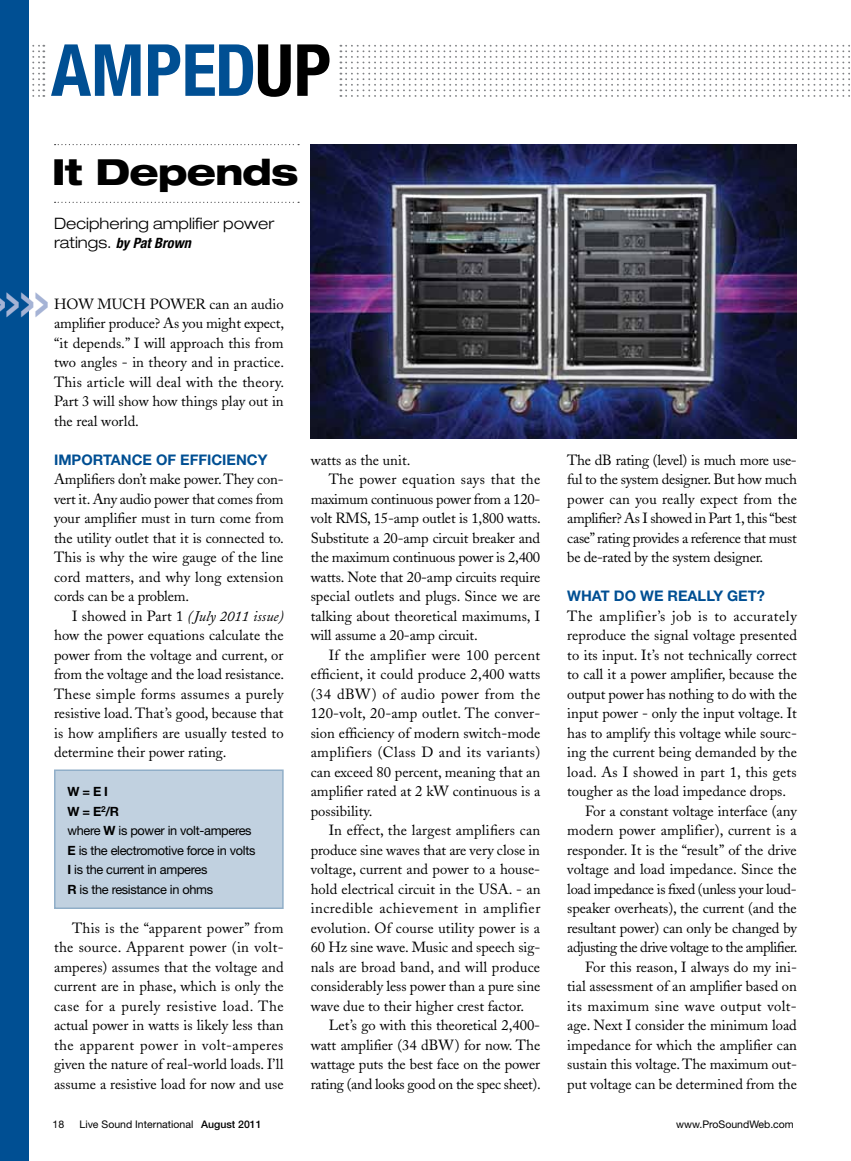
<style>
.page{position:relative;width:851px;height:1161px;background:#fff}
.page>*{position:absolute;margin:0;border:0;box-sizing:border-box;transform-origin:0 0}
.t1{font:700 condensed 72px "Helvetica Neue";color:#004f93}
.t2{font:700 condensed 48.15px "Helvetica Neue";color:#a5b3d5;scale:.5 1}
.t3{font:800 expanded 36px "Helvetica Neue";letter-spacing:-.02em;color:#000}
.t4{font:300 expanded 15.75px "Helvetica Neue";color:#000}
.t5{font:14.7px/19.5px "Adobe Caslon";color:#000;text-align:justify}
.t6{font:14.7px "Adobe Caslon";letter-spacing:.025em;color:#000}
.t7{font:14.7px "Adobe Caslon";letter-spacing:-.02em;color:#000}
.t8{font:700 14.7px "Helvetica Neue";color:#004f93}
.t9{font:14.7px "Adobe Caslon";letter-spacing:-.03em;color:#000}
.t10{font:14.7px "Adobe Caslon";letter-spacing:-.025em;color:#000}
.t11{font:14.7px "Adobe Caslon";letter-spacing:.035em;color:#000}
.t12{font:14.7px "Adobe Caslon";letter-spacing:.04em;color:#000}
.t13{font:14.7px "Adobe Caslon";letter-spacing:.02em;color:#000}
.t14{font:14.7px "Adobe Caslon";letter-spacing:.03em;color:#000}
.t15{font:italic 700 condensed 14.25px "Helvetica Neue";color:#000}
.t16{font:12.75px/19.5px "Helvetica Neue";letter-spacing:-.025em;color:#000}
.t17{font:10.5px "Helvetica Neue";color:#000}
.s1{color:#000}
.s2{font-weight:300;font-style:normal;font-stretch:expanded;font-size:15.75px}
.s3{font-style:italic}
.s4{font-weight:700}
.s5{font-weight:500}
</style>
<div class="page">
<svg style="left:32px;top:45px;width:12px;height:52px"></svg>
<div style="left:54px;top:770px;width:230px;height:139px;background:#c1d1e0;border:2px solid #90aec8"></div>
<img style="left:310px;top:144px;width:486px;height:294px">
<svg style="left:55px;top:202px;width:244px;height:1px"></svg>
<svg style="left:55px;top:144px;width:244px;height:1px"></svg>
<svg style="left:340px;top:45px;width:510px;height:52px"></svg>
<div style="left:0;top:0;width:29px;height:1161px;background:#004f93"></div>
<h1 class="t1" style="left:51px;top:27px;width:281px">AMPED<span class="s1">UP</span></h1>
<h3 class="t3" style="left:52px;top:149px;width:248px">It Depends</h3>
<p class="t4" style="left:54px;top:214px;width:222px">Deciphering amplifier power</p>
<p class="t15" style="left:54px;top:234px;width:138px"><span class="s2">ratings.</span> by Pat Brown</p>
<h2 class="t2" style="left:6px;top:271px;width:88px">&gt;&gt;&gt;</h2>
<p class="t5" style="left:54px;top:294px;width:232px">How much power can an audio amplifier produce? As you might expect, “it depends.” I will approach this from two angles - in theory and in practice.<br>This article will deal with the theory.<br>Part 3 will show how things play out in the real world.</p>
<p class="t8" style="left:54px;top:451px;width:215px">IMPORTANCE OF EFFICIENCY</p>
<p class="t5" style="left:54px;top:470px;width:231px">Amplifiers don’t make power. They con&shy;vert it. Any audio power that comes from your amplifier must in turn come from the utility outlet that it is connected to.<br>This is why the wire gauge of the line cord matters, and why long extension cords can be a problem.</p>
<p class="t5" style="left:54px;top:606px;width:232px;text-indent:18px">I showed in Part 1 <span class="s3">(July 2011 issue) </span>how the power equations calculate the power from the voltage and current, or from the voltage and the load resistance.<br>These simple forms assumes a purely resistive load. That’s good, because that is how amplifiers are usually tested to determine their power rating.</p>
<p class="t16" style="left:68px;top:782px;width:189px"><span class="s4">W = E I<br>W = E</span><sup>2</sup><span class="s4">/R<br></span>where <span class="s4">W</span> is power in volt-amperes<br><span class="s4">E</span> is the electromotive force in volts<br><span class="s4">I</span> is the current in amperes<br><span class="s4">R</span> is the resistance in ohms</p>
<p class="t5" style="left:54px;top:918px;width:231px;text-indent:18px">This is the “apparent power” from the source. Apparent power (in volt&shy;amperes) assumes that the voltage and current are in phase, which is only the case for a purely resistive load. The actual power in watts is likely less than the apparent power in volt-amperes given the nature of real-world loads. I’ll assume a resistive load for now and use</p>
<p class="t5" style="left:310px;top:450px;width:101px">watts as the unit.</p>
<p class="t13" style="left:328px;top:471px;width:213px">The power equation says that the</p>
<p class="t7" style="left:310px;top:490px;width:231px">maximum continuous power from a 120-</p>
<p class="t5" style="left:310px;top:509px;width:232px">volt RM S, 15-amp outlet is 1,800 watts.</p>
<p class="t5" style="left:310px;top:528px;width:231px">Substitute a 20-amp circuit breaker and</p>
<p class="t5" style="left:310px;top:548px;width:231px">the maximum continuous power is 2,400</p>
<p class="t5" style="left:310px;top:567px;width:231px">watts. Note that 20-amp circuits require</p>
<p class="t5" style="left:310px;top:587px;width:231px">special outlets and plugs. Since we are</p>
<p class="t5" style="left:310px;top:606px;width:231px">talking about theoretical maximums, I</p>
<p class="t5" style="left:310px;top:626px;width:169px">will assume a 20-amp circuit.</p>
<p class="t6" style="left:328px;top:646px;width:213px">If the amplifier were 100 percent</p>
<p class="t5" style="left:310px;top:665px;width:231px">efficient, it could produce 2,400 watts</p>
<p class="t14" style="left:310px;top:685px;width:231px">(34 dBW) of audio power from the</p>
<p class="t5" style="left:310px;top:704px;width:231px">120-volt, 20-amp outlet. The conver-</p>
<p class="t5" style="left:310px;top:723px;width:231px">sion efficiency of modern switch-mode</p>
<p class="t6" style="left:310px;top:744px;width:231px">amplifiers (Class D and its variants)</p>
<p class="t5" style="left:310px;top:762px;width:231px">can exceed 80 percent, meaning that an</p>
<p class="t5" style="left:310px;top:782px;width:231px">amplifier rated at 2 kW continuous is a</p>
<p class="t5" style="left:310px;top:801px;width:63px">possibility.</p>
<p class="t5" style="left:328px;top:821px;width:213px">In effect, the largest amplifiers can</p>
<p class="t5" style="left:310px;top:840px;width:231px">produce sine waves that are very close in</p>
<p class="t5" style="left:310px;top:860px;width:231px">voltage, current and power to a house-</p>
<p class="t5" style="left:310px;top:879px;width:231px">hold electrical circuit in the USA. - an</p>
<p class="t11" style="left:310px;top:900px;width:231px">incredible achievement in amplifier</p>
<p class="t5" style="left:310px;top:918px;width:231px">evolution. Of course utility power is a</p>
<p class="t5" style="left:310px;top:938px;width:231px">60 Hz sine wave. Music and speech sig-</p>
<p class="t5" style="left:310px;top:957px;width:231px">nals are broad band, and will produce</p>
<p class="t5" style="left:310px;top:977px;width:231px">considerably less power than a pure sine</p>
<p class="t5" style="left:310px;top:996px;width:215px">wave due to their higher crest factor.</p>
<p class="t5" style="left:328px;top:1016px;width:213px">Let’s go with this theoretical 2,400-</p>
<p class="t5" style="left:310px;top:1035px;width:231px">watt amplifier (34 dBW) for now. The</p>
<p class="t5" style="left:310px;top:1055px;width:231px">wattage puts the best face on the power</p>
<p class="t7" style="left:310px;top:1075px;width:232px">rating (and looks good on the spec sheet).</p>
<p class="t5" style="left:567px;top:450px;width:231px">The dB rating (level) is much more use&shy;ful to the system designer. But how much power can you really expect from the amplifier? As I showed in Part 1, this “best case” rating provides a reference that must be de-rated by the system designer.</p>
<p class="t8" style="left:567px;top:587px;width:199px">WHAT DO WE REALLY GET?</p>
<p class="t12" style="left:567px;top:607px;width:231px">The amplifier’s job is to accurately</p>
<p class="t5" style="left:567px;top:626px;width:231px">reproduce the signal voltage presented</p>
<p class="t5" style="left:567px;top:645px;width:231px">to its input. It’s not technically correct</p>
<p class="t5" style="left:567px;top:665px;width:231px">to call it a power amplifier, because the</p>
<p class="t5" style="left:567px;top:684px;width:231px">output power has nothing to do with the</p>
<p class="t5" style="left:567px;top:704px;width:231px">input power - only the input voltage. It</p>
<p class="t5" style="left:567px;top:723px;width:231px">has to amplify this voltage while sourc-</p>
<p class="t5" style="left:567px;top:743px;width:231px">ing the current being demanded by the</p>
<p class="t5" style="left:567px;top:762px;width:231px">load. As I showed in part 1, this gets</p>
<p class="t5" style="left:567px;top:782px;width:220px">tougher as the load impedance drops.</p>
<p class="t5" style="left:585px;top:801px;width:213px">For a constant voltage interface (any</p>
<p class="t5" style="left:567px;top:821px;width:231px">modern power amplifier), current is a</p>
<p class="t5" style="left:567px;top:840px;width:231px">responder. It is the “result” of the drive</p>
<p class="t5" style="left:567px;top:860px;width:231px">voltage and load impedance. Since the</p>
<p class="t10" style="left:567px;top:880px;width:231px">load impedance is fixed (unless your loud-</p>
<p class="t5" style="left:567px;top:899px;width:231px">speaker overheats), the current (and the</p>
<p class="t5" style="left:567px;top:918px;width:231px">resultant power) can only be changed by</p>
<p class="t9" style="left:567px;top:939px;width:232px">adjusting the drive voltage to the amplifier.</p>
<p class="t5" style="left:585px;top:957px;width:213px">For this reason, I always do my ini-</p>
<p class="t5" style="left:567px;top:977px;width:231px">tial assessment of an amplifier based on</p>
<p class="t6" style="left:567px;top:997px;width:231px">its maximum sine wave output volt-</p>
<p class="t5" style="left:567px;top:1016px;width:231px">age. Next I consider the minimum load</p>
<p class="t5" style="left:567px;top:1035px;width:231px">impedance for which the amplifier can</p>
<p class="t5" style="left:567px;top:1055px;width:231px">sustain this voltage. The maximum out-</p>
<p class="t5" style="left:567px;top:1074px;width:231px">put voltage can be determined from the</p>
<p class="t17" style="left:52px;top:1118px;width:13px">18</p>
<p class="t17" style="left:79px;top:1118px;width:183px">Live Sound International <span class="s5">August 2011</span></p>
<p class="t17" style="left:676px;top:1118px;width:119px">www.ProSoundWeb.com</p>
</div>
